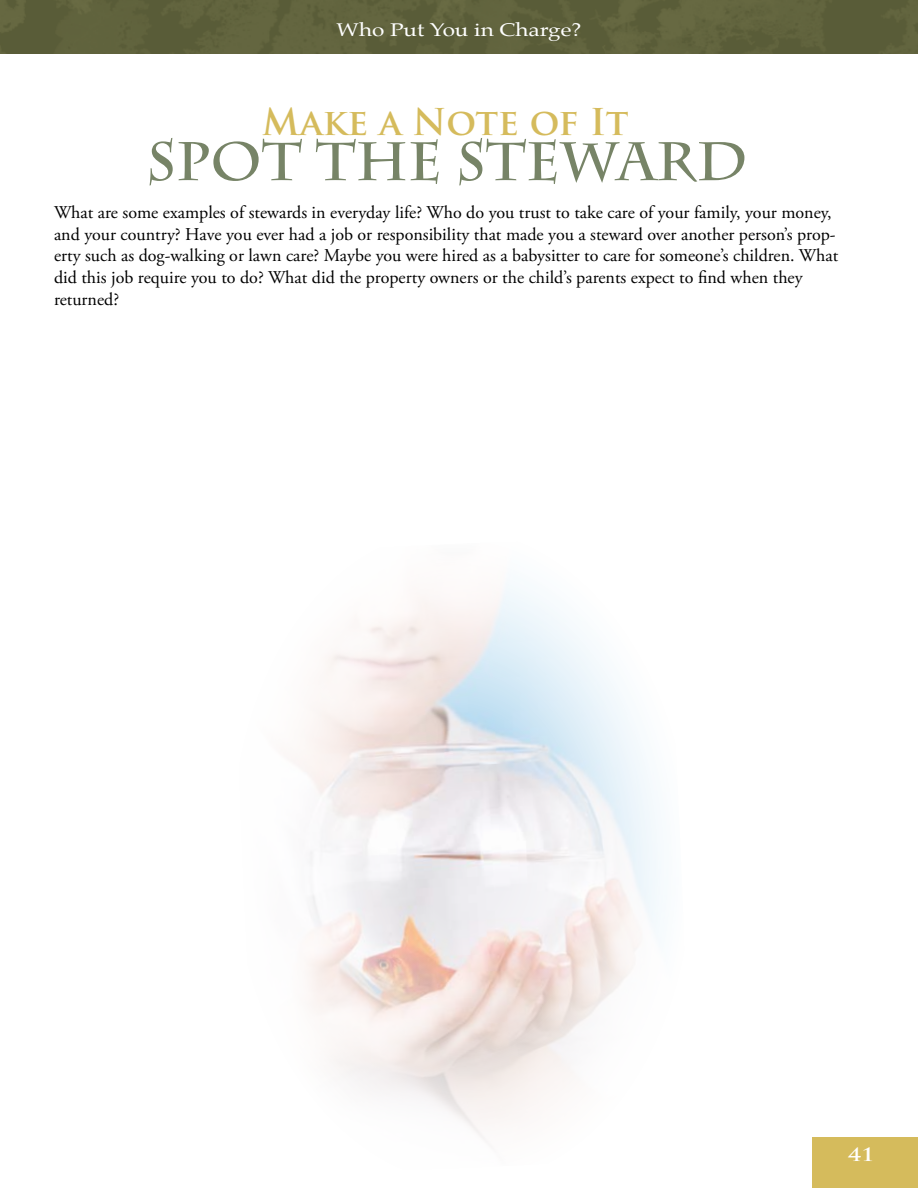
<style>
.page{position:relative;width:918px;height:1188px;background:#fff}
.page>*{position:absolute;margin:0;border:0;box-sizing:border-box;transform-origin:0 0}
.t1{font:700 54px "Charlemagne Std";color:#778467}
.t2{font:700 36px "Trajan Pro";color:#d5bb5c}
.t3{font:18px/21.6px "Adobe Garamond Pro";color:#000}
.t4{font:18px "Palatino";color:#fff;scale:1.25 1}
.t5{font:700 18px "Trajan Pro";color:#fff;scale:1.25 1}
</style>
<div class="page">
<img style="left:293px;top:584px;width:368px;height:555px">
<div style="left:812px;top:1137px;width:106px;height:51px;background:#d5bb5c"></div>
<div style="left:17px;top:0;width:901px;height:53px;background:#60623d"></div>
<img style="left:0;top:0;width:17px;height:53px">
<p class="t4" style="left:337px;top:15px;width:197px">Who Put You in Charge?</p>
<h2 class="t2" style="left:262px;top:100px;width:368px">Make a Note of It</h2>
<h1 class="t1" style="left:146px;top:130px;width:603px">SPOT THE STEWARD</h1>
<p class="t3" style="left:54px;top:202px;width:786px">What are some examples of stewards in everyday life? Who do you trust to take care of your family, your money, and your country? Have you ever had a job or responsibility that made you a steward over another person’s prop&shy;erty such as dog-walking or lawn care? Maybe you were hired as a babysitter to care for someone’s children. What did this job require you to do? What did the property owners or the child’s parents expect to find when they returned?</p>
<p class="t5" style="left:848px;top:1143px;width:23px">41</p>
</div>
